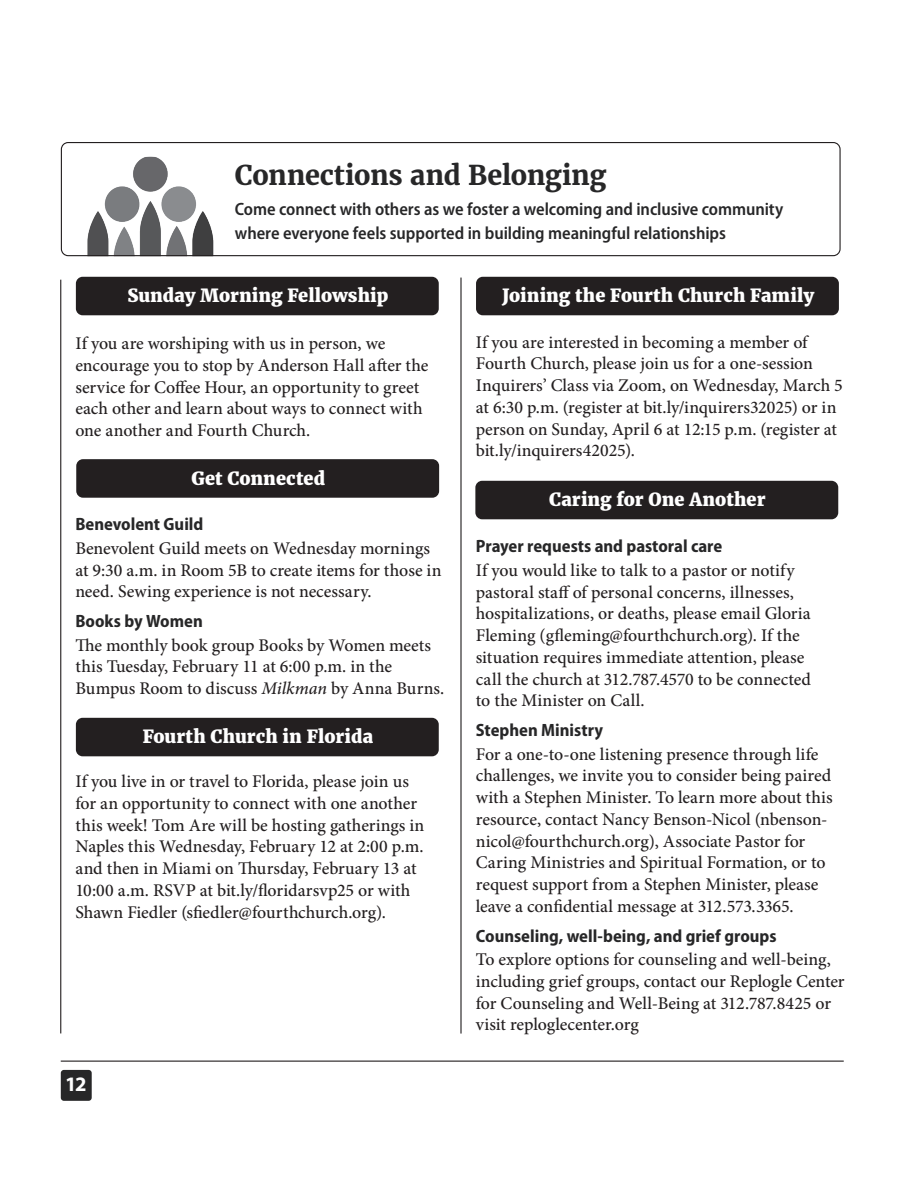
<style>
.page{position:relative;width:918px;height:1188px;background:#fff}
.page>*{position:absolute;margin:0;border:0;box-sizing:border-box;transform-origin:0 0}
.t1{font:700 27px "Merriweather";letter-spacing:-.01em;color:#272728}
.t2{font:700 20.7px "Myriad Pro";color:#fff}
.t3{font:800 18px "Merriweather";letter-spacing:.005em;color:#fff}
.t4{font:500 17.85px/21.8px "Minion Pro";letter-spacing:-.01em;color:#231f20}
.t5{font:600 semi-condensed 17.85px/24px "Myriad Pro";letter-spacing:-.005em;color:#272728}
.t6{font:700 semi-condensed 17.85px "Myriad Pro";color:#272728}
.s1{font-style:italic}
</style>
<div class="page">
<div style="left:61px;top:1070px;width:31px;height:31px;background:#272728;border-radius:3px"></div>
<hr style="left:61px;top:1061px;width:783px;height:1px;background:#231f20">
<div style="left:76px;top:277px;width:363px;height:38px;background:#231f20;border-radius:7px"></div>
<hr style="left:60px;top:280px;width:1px;height:753px;background:#231f20">
<div style="left:76px;top:718px;width:363px;height:38px;background:#231f20;border-radius:7px"></div>
<hr style="left:460px;top:278px;width:2px;height:756px;background:#231f20">
<div style="left:76px;top:459px;width:363px;height:39px;background:#231f20;border-radius:7px"></div>
<div style="left:476px;top:277px;width:363px;height:38px;background:#231f20;border-radius:7px"></div>
<div style="left:475px;top:481px;width:363px;height:38px;background:#231f20;border-radius:7px"></div>
<img style="left:87px;top:157px;width:127px;height:97px">
<div style="left:61px;top:142px;width:780px;height:114px;border:1px solid #231f20;border-radius:7px"></div>
<p class="t1" style="left:235px;top:158px;width:373px">Connections and Belonging</p>
<p class="t5" style="left:235px;top:197px;width:550px">Come connect with others as we foster a welcoming and inclusive community where everyone feels supported in building meaningful relationships</p>
<p class="t3" style="left:127px;top:285px;width:262px">Sunday Morning Fellowship</p>
<p class="t4" style="left:75px;top:333px;width:355px">If you are worshiping with us in person, we encourage you to stop by Anderson Hall after the service for Coffee Hour, an opportunity to greet each other and learn about ways to connect with one another and Fourth Church.</p>
<p class="t3" style="left:191px;top:467px;width:135px">Get Connected</p>
<p class="t6" style="left:75px;top:515px;width:130px">Benevolent Guild</p>
<p class="t4" style="left:75px;top:537px;width:368px">Benevolent Guild meets on Wednesday mornings at 9:30 a.m. in Room 5B to create items for those in need. Sewing experience is not necessary.</p>
<p class="t6" style="left:75px;top:611px;width:129px">Books by Women</p>
<p class="t4" style="left:75px;top:634px;width:368px">The monthly book group Books by Women meets this Tuesday, February 11 at 6:00 p.m. in the<br>Bumpus Room to discuss <span class="s1">Milkman</span> by Anna Burns.</p>
<p class="t3" style="left:143px;top:726px;width:232px">Fourth Church in Florida</p>
<p class="t4" style="left:75px;top:771px;width:351px">If you live in or travel to Florida, please join us for an opportunity to connect with one another this week! Tom Are will be hosting gatherings in Naples this Wednesday, February 12 at 2:00 p.m. and then in Miami on Thursday, February 13 at 10:00 a.m. RSVP at bit.ly/floridarsvp25 or with Shawn Fiedler (sfiedler@fourthchurch.org).</p>
<p class="t2" style="left:65px;top:1071px;width:23px">12</p>
<p class="t3" style="left:502px;top:285px;width:313px">Joining the Fourth Church Family</p>
<p class="t4" style="left:476px;top:331px;width:369px">If you are interested in becoming a member of Fourth Church, please join us for a one-session Inquirers’ Class via Zoom, on Wednesday, March 5 at 6:30 p.m. (register at bit.ly/inquirers32025) or in person on Sunday, April 6 at 12:15 p.m. (register at bit.ly/inquirers42025).</p>
<p class="t3" style="left:549px;top:489px;width:218px">Caring for One Another</p>
<p class="t6" style="left:476px;top:536px;width:248px">Prayer requests and pastoral care</p>
<p class="t4" style="left:476px;top:559px;width:337px">If you would like to talk to a pastor or notify pastoral staff of personal concerns, illnesses, hospitalizations, or deaths, please email Gloria Fleming (gfleming@fourthchurch.org). If the situation requires immediate attention, please call the church at 312.787.4570 to be connected to the Minister on Call.</p>
<p class="t6" style="left:476px;top:720px;width:129px">Stephen Ministry</p>
<p class="t4" style="left:476px;top:743px;width:358px">For a one-to-one listening presence through life challenges, we invite you to consider being paired with a Stephen Minister. To learn more about this resource, contact Nancy Benson-Nicol (nbenson&shy;nicol@fourthchurch.org), Associate Pastor for Caring Ministries and Spiritual Formation, or to request support from a Stephen Minister, please leave a confidential message at 312.573.3365.</p>
<p class="t6" style="left:476px;top:926px;width:302px">Counseling, well-being, and grief groups</p>
<p class="t4" style="left:476px;top:949px;width:370px">To explore options for counseling and well-being, including grief groups, contact our Replogle Center for Counseling and Well-Being at 312.787.8425 or visit reploglecenter.org</p>
</div>
